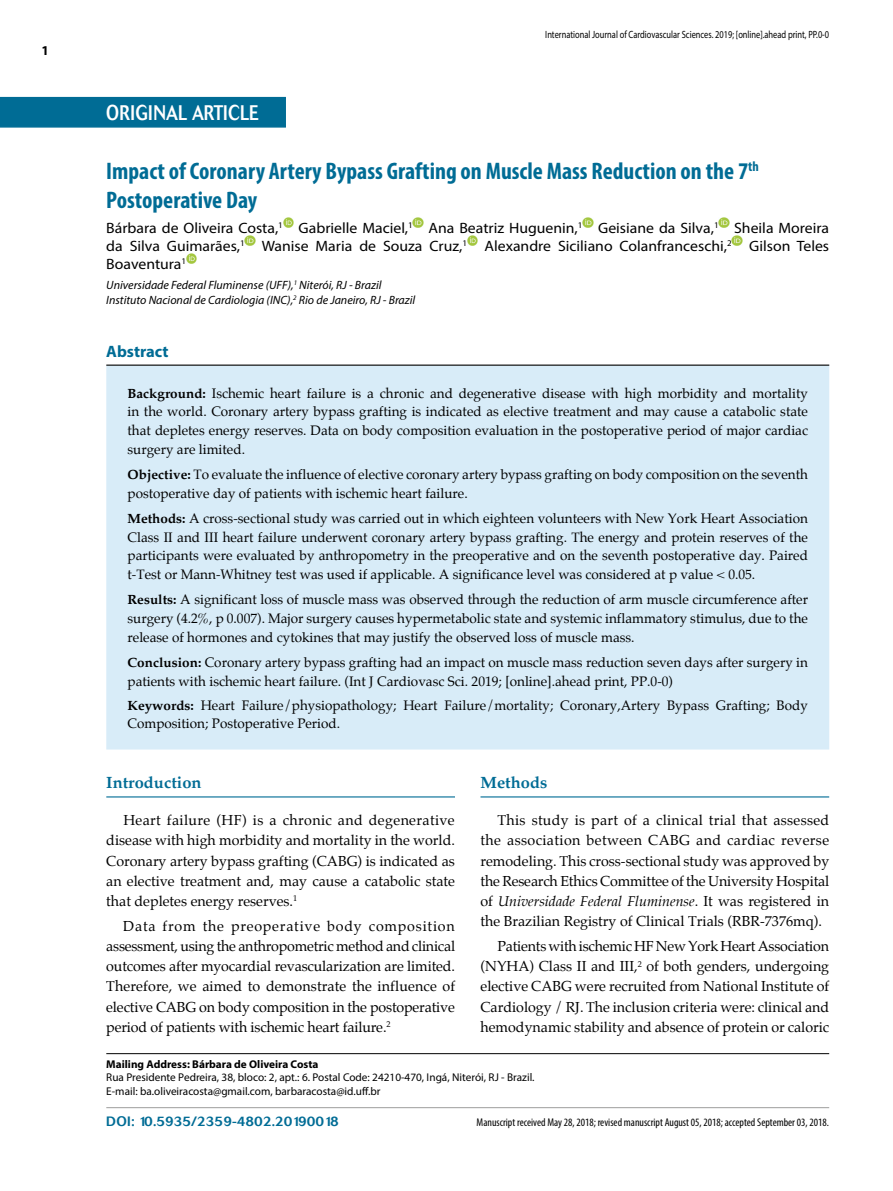
<style>
.page{position:relative;width:893px;height:1191px;background:#fff}
.page>*{position:absolute;margin:0;border:0;box-sizing:border-box;transform-origin:0 0}
.t1{font:700 condensed 24px/28.8px "Myriad Pro";color:#006c95}
.t2{font:500 21px "Cosmos";letter-spacing:.02em;color:#fff;scale:.8 1}
.t3{font:700 16.5px "Palatino";color:#006c95}
.t4{font:700 16.5px "Myriad Pro";color:#006c95}
.t5{font:15px/18px "Myriad Pro";color:#000;text-align:justify;scale:1.05 1}
.t6{font:14.25px/20.2px "Palatino";color:#000;text-align:justify}
.t7{font:13.5px/18.8px "Palatino";color:#000;text-align:justify}
.t8{font:500 13.5px "Cosmos";color:#006c95}
.t9{font:700 13.5px "Myriad Pro";color:#000}
.t10{font:italic 12px/14.4px "Myriad Pro";color:#000}
.t11{font:11.25px/13.5px "Myriad Pro";color:#000}
.t12{font:condensed 11.25px "Myriad Pro";color:#000}
.t13{font:700 11.25px "Myriad Pro";color:#000}
.t14{font:10.5px "Myriad Pro";color:#000;scale:.8 1}
.s1{font-weight:700}
.s2{font-style:italic}
</style>
<div class="page">
<div style="left:0;top:97px;width:286px;height:31px;background:#006c95"></div>
<hr style="left:106px;top:1053px;width:723px;height:1px;background:#000">
<hr style="left:106px;top:1107px;width:723px;height:1px;background:#9d9d9c">
<svg style="left:283px;top:217px;width:11px;height:11px"></svg>
<svg style="left:413px;top:217px;width:10px;height:11px"></svg>
<svg style="left:583px;top:217px;width:10px;height:11px"></svg>
<svg style="left:719px;top:217px;width:10px;height:11px"></svg>
<svg style="left:245px;top:235px;width:10px;height:11px"></svg>
<svg style="left:467px;top:235px;width:11px;height:11px"></svg>
<svg style="left:732px;top:235px;width:10px;height:11px"></svg>
<svg style="left:186px;top:253px;width:11px;height:11px"></svg>
<div style="left:106px;top:366px;width:723px;height:383px;background:#d8ecf8"></div>
<hr style="left:106px;top:364px;width:723px;height:2px;background:#000">
<hr style="left:106px;top:796px;width:349px;height:1px;background:#006c95">
<hr style="left:480px;top:796px;width:349px;height:1px;background:#006c95">
<p class="t9" style="left:41px;top:42px;width:9px">1</p>
<h2 class="t2" style="left:106px;top:100px;width:192px">ORIGINAL ARTICLE</h2>
<p class="t14" style="left:545px;top:28px;width:356px">International Journal of Cardiovascular Sciences. 2019; [online].ahead print, PP.0-0</p>
<h1 class="t1" style="left:106px;top:156px;width:654px">Impact of Coronary Artery Bypass Grafting on Muscle Mass Reduction on the 7<sup>th<br></sup>Postoperative Day</h1>
<p class="t5" style="left:106px;top:218px;width:690px">Bárbara de Oliveira Costa,<sup>1</sup> Gabrielle Maciel,<sup>1</sup> Ana Beatriz Huguenin,<sup>1</sup> Geisiane da Silva,<sup>1</sup> Sheila Moreira da Silva Guimarães,<sup>1</sup> Wanise Maria de Souza Cruz,<sup>1</sup> Alexandre Siciliano Colanfranceschi,<sup>2</sup> Gilson Teles Boaventura<sup>1</sup></p>
<p class="t10" style="left:106px;top:278px;width:311px">Universidade Federal Fluminense (UFF),<sup>1</sup> Niterói, RJ - Brazil<br>Instituto Nacional de Cardiologia (INC),<sup>2</sup> Rio de Janeiro, RJ - Brazil</p>
<p class="t4" style="left:106px;top:340px;width:64px">Abstract</p>
<p class="t7" style="left:128px;top:384px;width:682px"><span class="s1">Background:</span> Ischemic heart failure is a chronic and degenerative disease with high morbidity and mortality in the world. Coronary artery bypass grafting is indicated as elective treatment and may cause a catabolic state that depletes energy reserves. Data on body composition evaluation in the postoperative period of major cardiac surgery are limited.</p>
<p class="t7" style="left:128px;top:465px;width:682px"><span class="s1">Objective:</span> To evaluate the influence of elective coronary artery bypass grafting on body composition on the seventh postoperative day of patients with ischemic heart failure.</p>
<p class="t7" style="left:128px;top:509px;width:682px"><span class="s1">Methods:</span> A cross-sectional study was carried out in which eighteen volunteers with New York Heart Association Class II and III heart failure underwent coronary artery bypass grafting. The energy and protein reserves of the participants were evaluated by anthropometry in the preoperative and on the seventh postoperative day. Paired t-Test or Mann-Whitney test was used if applicable. A significance level was considered at p value &lt; 0.05.</p>
<p class="t7" style="left:128px;top:590px;width:682px"><span class="s1">Results:</span> A significant loss of muscle mass was observed through the reduction of arm muscle circumference after surgery (4.2%, p 0.007). Major surgery causes hypermetabolic state and systemic inflammatory stimulus, due to the release of hormones and cytokines that may justify the observed loss of muscle mass.</p>
<p class="t7" style="left:128px;top:653px;width:682px"><span class="s1">Conclusion:</span> Coronary artery bypass grafting had an impact on muscle mass reduction seven days after surgery in patients with ischemic heart failure. (Int J Cardiovasc Sci. 2019; [online].ahead print, PP.0-0)</p>
<p class="t7" style="left:128px;top:696px;width:682px"><span class="s1">Keywords:</span> Heart Failure/physiopathology; Heart Failure/mortality; Coronary,Artery Bypass Grafting; Body<br>Composition; Postoperative Period.</p>
<p class="t3" style="left:106px;top:772px;width:97px">Introduction</p>
<p class="t6" style="left:106px;top:810px;width:350px;text-indent:17px">Heart failure (HF) is a chronic and degenerative disease with high morbidity and mortality in the world.<br>Coronary artery bypass grafting (CABG) is indicated as an elective treatment and, may cause a catabolic state that depletes energy reserves.<sup>1</sup></p>
<p class="t6" style="left:106px;top:916px;width:350px;text-indent:17px">Data from the preoperative body composition assessment, using the anthropometric method and clinical outcomes after myocardial revascularization are limited.<br>Therefore, we aimed to demonstrate the influence of elective CABG on body composition in the postoperative period of patients with ischemic heart failure.<sup>2</sup></p>
<p class="t3" style="left:480px;top:772px;width:68px">Methods</p>
<p class="t6" style="left:480px;top:810px;width:350px;text-indent:17px">This study is part of a clinical trial that assessed the association between CABG and cardiac reverse remodeling. This cross-sectional study was approved by the Research Ethics Committee of the University Hospital of <span class="s2">Universidade Federal Fluminense</span>. It was registered in the Brazilian Registry of Clinical Trials (RBR-7376mq).</p>
<p class="t6" style="left:480px;top:936px;width:350px;text-indent:17px">Patients with ischemic HF New York Heart Association (NYHA) Class II and III,<sup>2</sup> of both genders, undergoing elective CABG were recruited from National Institute of Cardiology / RJ. The inclusion criteria were: clinical and hemodynamic stability and absence of protein or caloric</p>
<p class="t13" style="left:106px;top:1056px;width:214px">Mailing Address: Bárbara de Oliveira Costa</p>
<p class="t11" style="left:106px;top:1070px;width:430px">Rua Presidente Pedreira, 38, bloco: 2, apt.: 6. Postal Code: 24210-470, Ingá, Niterói, RJ - Brazil.<br>E-mail: ba.oliveiracosta@gmail.com, barbaracosta@id.uff.br</p>
<p class="t8" style="left:106px;top:1113px;width:234px">DOI: 10.5935/2359-4802.20190018</p>
<p class="t12" style="left:477px;top:1115px;width:354px">Manuscript received May 28, 2018; revised manuscript August 05, 2018; accepted September 03, 2018.</p>
</div>
